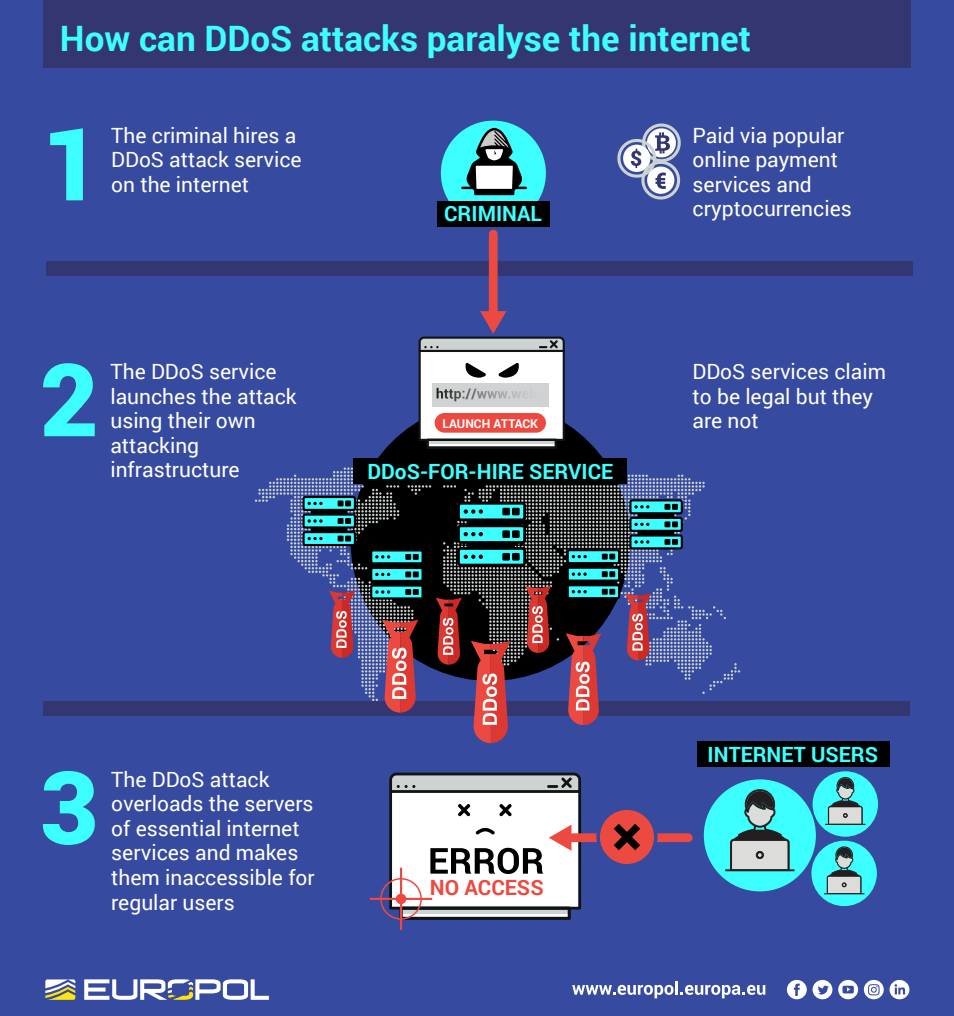
<style>
.page{position:relative;width:954px;height:1016px;background:#fff}
.page>*{position:absolute;margin:0;border:0;box-sizing:border-box;transform-origin:0 0}
.t1{font:700 35px "Roboto";color:#3effff}
.t2{font:21px/24.5px "Roboto";color:#fff}
.t3{font:700 21px "Roboto";color:#3effff}
.t4{font:700 21px "Roboto";color:#ec4a41}
.t5{font:700 12.25px "Roboto";color:#fff}
</style>
<div class="page">
<div style="left:0;top:0;width:953px;height:1015px;background:#364a9f"></div>
<div style="left:43px;top:0;width:867px;height:68px;background:#343671"></div>
<div style="left:43px;top:701px;width:867px;height:14px;background:#343671"></div>
<div style="left:350px;top:401px;width:280px;height:280px;background:#000;border-radius:50%"></div>
<div style="left:46px;top:261px;width:866px;height:14px;background:#343671"></div>
<div style="left:488px;top:234px;width:9px;height:81px;background:#ec4a41"></div>
<div style="left:440px;top:121px;width:105px;height:105px;background:#3effff;border-radius:50%"></div>
<svg style="left:84px;top:979px;width:185px;height:20px"></svg>
<svg style="left:45px;top:979px;width:30px;height:20px"></svg>
<svg style="left:786px;top:979px;width:20px;height:20px"></svg>
<svg style="left:889px;top:979px;width:20px;height:20px"></svg>
<svg style="left:863px;top:979px;width:20px;height:20px"></svg>
<svg style="left:812px;top:979px;width:45px;height:20px"></svg>
<svg style="left:572px;top:981px;width:193px;height:17px"></svg>
<svg style="left:50px;top:128px;width:33px;height:72px"></svg>
<svg style="left:43px;top:363px;width:52px;height:73px"></svg>
<svg style="left:43px;top:771px;width:52px;height:74px"></svg>
<div style="left:703px;top:779px;width:112px;height:112px;background:#3effff;border-radius:50%"></div>
<div style="left:567px;top:833px;width:121px;height:9px;background:#ec4a41"></div>
<svg style="left:370px;top:772px;width:211px;height:158px"></svg>
<div style="left:598px;top:808px;width:57px;height:57px;background:#ec4a41;border-radius:50%"></div>
<div style="left:596px;top:806px;width:61px;height:61px;border:4px solid #374b9e;border-radius:50%"></div>
<svg style="left:613px;top:823px;width:27px;height:27px"></svg>
<svg style="left:724px;top:789px;width:70px;height:82px"></svg>
<div style="left:812px;top:771px;width:65px;height:65px;background:#3effff;border-radius:50%"></div>
<svg style="left:824px;top:777px;width:41px;height:48px"></svg>
<div style="left:811px;top:840px;width:65px;height:66px;background:#3effff;border-radius:50%"></div>
<svg style="left:823px;top:846px;width:41px;height:48px"></svg>
<div style="left:437px;top:201px;width:113px;height:26px;background:#000"></div>
<div style="left:353px;top:458px;width:273px;height:26px;background:#000"></div>
<div style="left:696px;top:740px;width:193px;height:26px;background:#000"></div>
<svg style="left:418px;top:311px;width:146px;height:137px"></svg>
<svg style="left:461px;top:128px;width:66px;height:67px"></svg>
<svg style="left:255px;top:460px;width:485px;height:283px"></svg>
<svg style="left:617px;top:123px;width:64px;height:77px"></svg>
<h1 class="t1" style="left:60px;top:14px;width:692px">How can DDoS attacks paralyse the internet</h1>
<p class="t2" style="left:111px;top:122px;width:192px">The criminal hires a<br>DDoS attack service on the internet</p>
<p class="t3" style="left:444px;top:199px;width:99px">CRIMINAL</p>
<p class="t2" style="left:692px;top:122px;width:161px">Paid via popular online payment services and cryptocurrencies</p>
<p class="t2" style="left:110px;top:359px;width:188px">The DDoS service launches the attack using their own attacking infrastructure</p>
<p class="t2" style="left:692px;top:359px;width:195px">DDoS services claim to be legal but they are not</p>
<p class="t5" style="left:442px;top:414px;width:97px">LAUNCH ATTACK</p>
<p class="t3" style="left:367px;top:456px;width:247px">DDoS-FOR-HIRE SERVICE</p>
<p class="t2" style="left:111px;top:766px;width:205px">The DDoS attack overloads the servers of essential internet services and makes them inaccessible for regular users</p>
<p class="t4" style="left:430px;top:872px;width:115px">NO ACCESS</p>
<p class="t3" style="left:707px;top:739px;width:172px">INTERNET USERS</p>
</div>
